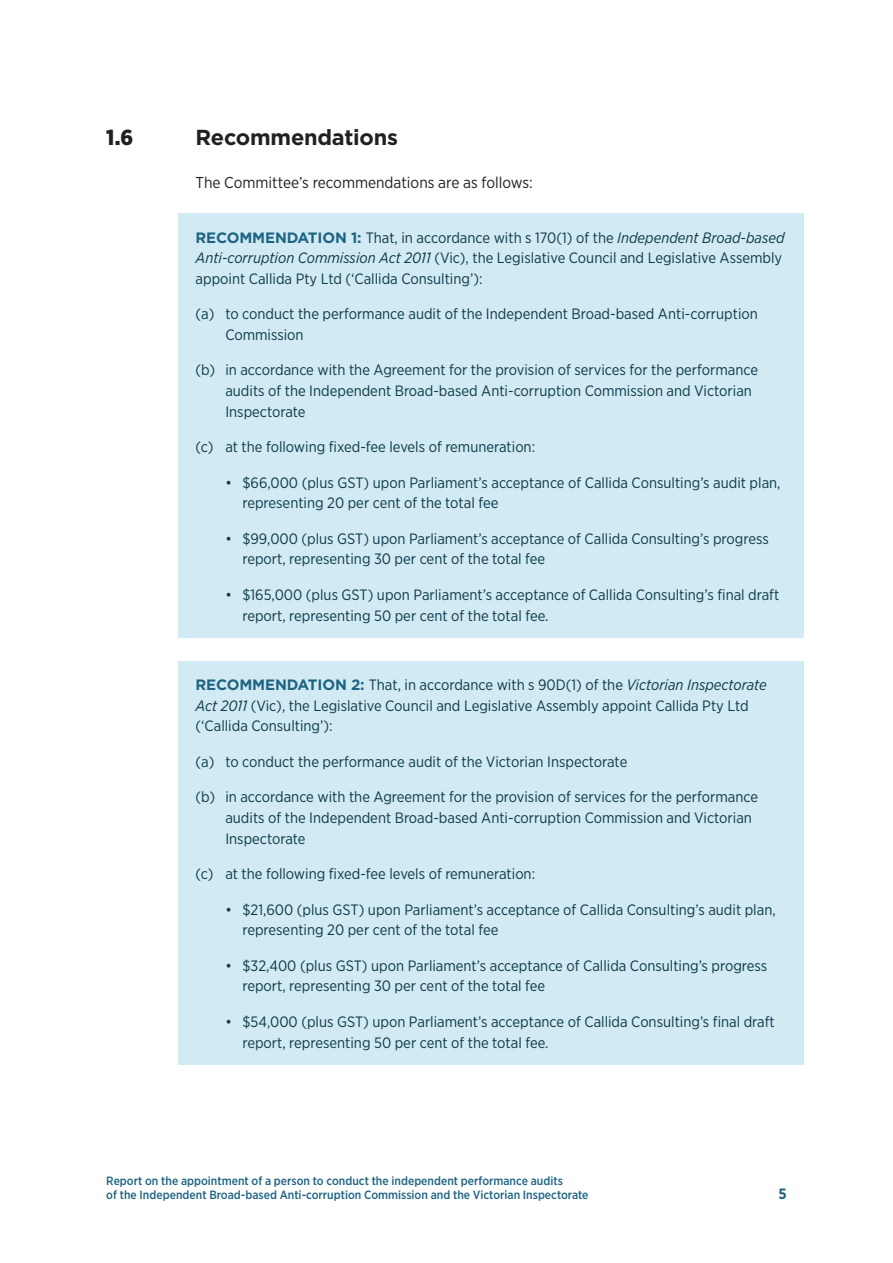
<style>
.page{position:relative;width:893px;height:1263px;background:#fff}
.page>*{position:absolute;margin:0;border:0;box-sizing:border-box;transform-origin:0 0}
.Heading_2{font:700 21.75px "Gotham";letter-spacing:-.01em;color:#231f20}
.Heading_2-2{font:900 21.75px "Gotham Narrow";color:#231f20}
.Body{font:15.75px "Gotham Narrow";color:#231f20}
.Recommendation{font:15px/20.7px "Gotham Narrow";color:#0e394b}
.F_R_Number_Alpha{font:15px/20.7px "Gotham Narrow";color:#0e394b}
.Recommendation-2{font:700 15px "Gotham";color:#1e6482}
.t1{font:700 15px "Gotham Narrow";color:#1e6482}
.t2{font:500 12px/14.4px "Gotham Narrow";color:#1e6482}
.s1{font-family:"Gotham";font-weight:700;color:#1e6482}
.s2{font-style:italic}
</style>
<div class="page">
<div style="left:179px;top:214px;width:625px;height:87px;background:#d1eaf3"></div>
<div style="left:179px;top:301px;width:625px;height:45px;background:#d1eaf3"></div>
<div style="left:179px;top:346px;width:625px;height:77px;background:#d1eaf3"></div>
<div style="left:179px;top:423px;width:625px;height:215px;background:#d1eaf3"></div>
<div style="left:179px;top:661px;width:625px;height:87px;background:#d1eaf3"></div>
<div style="left:179px;top:748px;width:625px;height:25px;background:#d1eaf3"></div>
<div style="left:179px;top:773px;width:625px;height:77px;background:#d1eaf3"></div>
<div style="left:179px;top:850px;width:625px;height:215px;background:#d1eaf3"></div>
<h2 class="Heading_2-2" style="left:106px;top:123px;width:29px">1.6</h2>
<h2 class="Heading_2" style="left:196px;top:123px;width:204px">RECOMMENDATIONS</h2>
<p class="Body" style="left:196px;top:173px;width:339px">The Committee’s recommendations are as follows:</p>
<p class="Recommendation" style="left:196px;top:227px;width:590px;text-indent:155px"><span class="s1">1:</span> That, in accordance with s 170(1) of the <span class="s2">Independent Broad‑based<br>Anti‑corruption Commission Act 2011</span> (Vic), the Legislative Council and Legislative Assembly appoint Callida Pty Ltd (‘Callida Consulting’):</p>
<p class="F_R_Number_Alpha" style="left:225px;top:303px;width:534px;text-indent:-30px">(a) to conduct the performance audit of the Independent Broad‑based Anti‑corruption<br>Commission</p>
<p class="F_R_Number_Alpha" style="left:225px;top:359px;width:534px;text-indent:-30px">(b) in accordance with the Agreement for the provision of services for the performance audits of the Independent Broad‑based Anti‑corruption Commission and Victorian<br>Inspectorate</p>
<p class="F_R_Number_Alpha" style="left:196px;top:436px;width:341px">(c) at the following fixed‑fee levels of remuneration:</p>
<p class="Recommendation" style="left:242px;top:472px;width:540px;text-indent:-17px">• $66,000 (plus GST) upon Parliament’s acceptance of Callida Consulting’s audit plan, representing 20 per cent of the total fee</p>
<p class="Recommendation" style="left:242px;top:528px;width:528px;text-indent:-17px">• $99,000 (plus GST) upon Parliament’s acceptance of Callida Consulting’s progress report, representing 30 per cent of the total fee</p>
<p class="Recommendation" style="left:242px;top:584px;width:538px;text-indent:-17px">• $165,000 (plus GST) upon Parliament’s acceptance of Callida Consulting’s final draft report, representing 50 per cent of the total fee.</p>
<p class="Recommendation-2" style="left:196px;top:227px;width:23px">RECOMMENDATION</p>
<p class="Recommendation" style="left:196px;top:674px;width:573px;text-indent:155px"><span class="s1">2:</span> That, in accordance with s 90D(1) of the <span class="s2">Victorian Inspectorate<br>Act 2011</span> (Vic), the Legislative Council and Legislative Assembly appoint Callida Pty Ltd (‘Callida Consulting’):</p>
<p class="F_R_Number_Alpha" style="left:196px;top:751px;width:433px">(a) to conduct the performance audit of the Victorian Inspectorate</p>
<p class="F_R_Number_Alpha" style="left:225px;top:786px;width:534px;text-indent:-30px">(b) in accordance with the Agreement for the provision of services for the performance audits of the Independent Broad‑based Anti‑corruption Commission and Victorian<br>Inspectorate</p>
<p class="F_R_Number_Alpha" style="left:196px;top:863px;width:341px">(c) at the following fixed‑fee levels of remuneration:</p>
<p class="Recommendation" style="left:242px;top:899px;width:535px;text-indent:-17px">• $21,600 (plus GST) upon Parliament’s acceptance of Callida Consulting’s audit plan, representing 20 per cent of the total fee</p>
<p class="Recommendation" style="left:242px;top:955px;width:526px;text-indent:-17px">• $32,400 (plus GST) upon Parliament’s acceptance of Callida Consulting’s progress report, representing 30 per cent of the total fee</p>
<p class="Recommendation" style="left:242px;top:1011px;width:534px;text-indent:-17px">• $54,000 (plus GST) upon Parliament’s acceptance of Callida Consulting’s final draft report, representing 50 per cent of the total fee.</p>
<p class="Recommendation-2" style="left:196px;top:675px;width:23px">RECOMMENDATION</p>
<p class="t2" style="left:106px;top:1173px;width:484px">Report on the appointment of a person to conduct the independent performance audits<br>of the Independent Broad-based Anti-corruption Commission and the Victorian Inspectorate</p>
<p class="t1" style="left:778px;top:1184px;width:10px">5</p>
</div>
